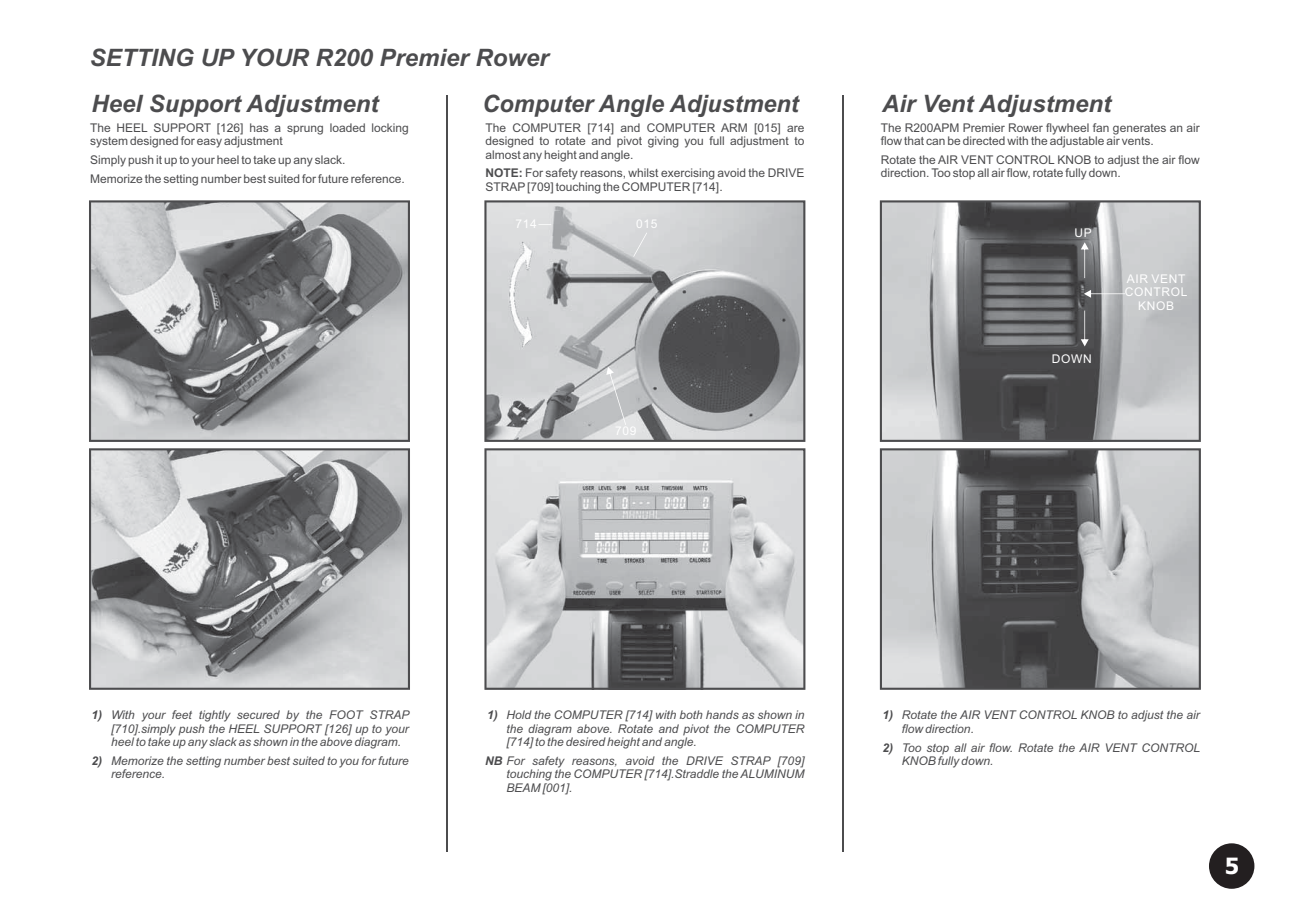
<style>
.page{position:relative;width:1290px;height:921px;background:#fff}
.page>*{position:absolute;margin:0;border:0;box-sizing:border-box;transform-origin:0 0}
.t1{font:italic 700 24px "Arial";color:#4c4c4e}
.t2{font:700 22.5px "Tahoma";color:#fff}
.t3{font:12px/13.4px "Arial";color:#4c4c4e}
.t4{font:italic 12px/13.4px "Arial";color:#4c4c4e;text-align:justify}
.t5{font:12px/13.4px "Arial";letter-spacing:.055em;color:#fff;text-align:center}
.t6{font:italic 700 12px "Arial";color:#4c4c4e}
.s1{font-weight:700}
</style>
<div class="page">
<div style="left:1209px;top:843px;width:45px;height:46px;background:#231f20;border-radius:50%"></div>
<hr style="left:842px;top:95px;width:1px;height:757px;background:#4c4c4e">
<svg style="left:89px;top:200px;width:321px;height:242px;background:#a0a2a4"></svg>
<svg style="left:89px;top:448px;width:321px;height:242px;background:#a5a6a8"></svg>
<hr style="left:446px;top:95px;width:2px;height:757px;background:#4c4c4e">
<svg style="left:880px;top:200px;width:321px;height:242px;background:#929395"></svg>
<svg style="left:484px;top:200px;width:321px;height:242px;background:#a8aaac"></svg>
<svg style="left:484px;top:448px;width:321px;height:242px;background:#bcbebf"></svg>
<svg style="left:880px;top:448px;width:321px;height:242px;background:#929394"></svg>
<svg style="left:606px;top:367px;width:20px;height:58px"></svg>
<svg style="left:633px;top:233px;width:14px;height:24px"></svg>
<img style="left:497px;top:237px;width:57px;height:112px">
<svg style="left:538px;top:224px;width:13px;height:1px"></svg>
<svg style="left:1084px;top:290px;width:41px;height:8px"></svg>
<svg style="left:1081px;top:311px;width:8px;height:35px"></svg>
<svg style="left:1081px;top:242px;width:8px;height:36px"></svg>
<p class="t1" style="left:90px;top:48px;width:460px">SETTING UP YOUR R200 Premier Rower</p>
<p class="t1" style="left:91px;top:95px;width:289px">Heel Support Adjustment</p>
<p class="t3" style="left:90px;top:122px;width:320px">The HEEL SUPPORT [126] has a sprung loaded locking system designed for easy adjustment</p>
<p class="t3" style="left:90px;top:152px;width:316px;line-height:18.8px">Simply push it up to your heel to take up any slack.<br>Memorize the setting number best suited for future reference.</p>
<p class="t1" style="left:483px;top:95px;width:318px">Computer Angle Adjustment</p>
<p class="t3" style="left:485px;top:122px;width:320px;text-align:justify">The COMPUTER [714] and COMPUTER ARM [015] are designed to rotate and pivot giving you full adjustment to almost any height and angle.</p>
<p class="t3" style="left:485px;top:168px;width:320px"><span class="s1">NOTE:</span> For safety reasons, whilst exercising avoid the DRIVE<br>STRAP [709] touching the COMPUTER [714].</p>
<p class="t5" style="left:516px;top:219px;width:23px">714</p>
<p class="t5" style="left:636px;top:219px;width:23px">015</p>
<p class="t5" style="left:615px;top:425px;width:23px">709</p>
<p class="t1" style="left:882px;top:95px;width:230px">Air Vent Adjustment</p>
<p class="t3" style="left:881px;top:122px;width:320px">The R200APM Premier Rower flywheel fan generates an air flow that can be directed with the adjustable air vents.</p>
<p class="t3" style="left:881px;top:154px;width:320px">Rotate the AIR VENT CONTROL KNOB to adjust the air flow direction. Too stop all air flow, rotate fully down.</p>
<p class="t5" style="left:1075px;top:227px;width:19px">UP</p>
<p class="t5" style="left:1052px;top:353px;width:41px">DOWN</p>
<p class="t5" style="left:1125px;top:273px;width:64px">AIR VENT<br>CONTROL<br>KNOB</p>
<p class="t4" style="left:111px;top:710px;width:300px;text-indent:-19px"><span class="s1">1)</span> With your feet tightly secured by the FOOT STRAP [710].simply push the HEEL SUPPORT [126] up to your heel to take up any slack as shown in the above diagram.</p>
<p class="t4" style="left:111px;top:755px;width:299px">Memorize the setting number best suited to you for future reference.</p>
<p class="t6" style="left:92px;top:756px;width:12px">2)</p>
<p class="t4" style="left:507px;top:710px;width:299px;text-indent:-19px"><span class="s1">1)</span> Hold the COMPUTER [714] with both hands as shown in the diagram above. Rotate and pivot the COMPUTER [714] to the desired height and angle.</p>
<p class="t4" style="left:507px;top:755px;width:299px;text-indent:-22px"><span class="s1">NB</span> For safety reasons, avoid the DRIVE STRAP [709] touching the COMPUTER [714].Straddle the ALUMINUM BEAM [001].</p>
<p class="t4" style="left:902px;top:710px;width:299px;text-indent:-19px"><span class="s1">1)</span> Rotate the AIR VENT CONTROL KNOB to adjust the air flow direction.</p>
<p class="t4" style="left:902px;top:742px;width:300px">Too stop all air flow. Rotate the AIR VENT CONTROL<br>KNOB fully down.</p>
<p class="t6" style="left:882px;top:743px;width:12px">2)</p>
<p class="t2" style="left:1225px;top:853px;width:16px">5</p>
</div>
